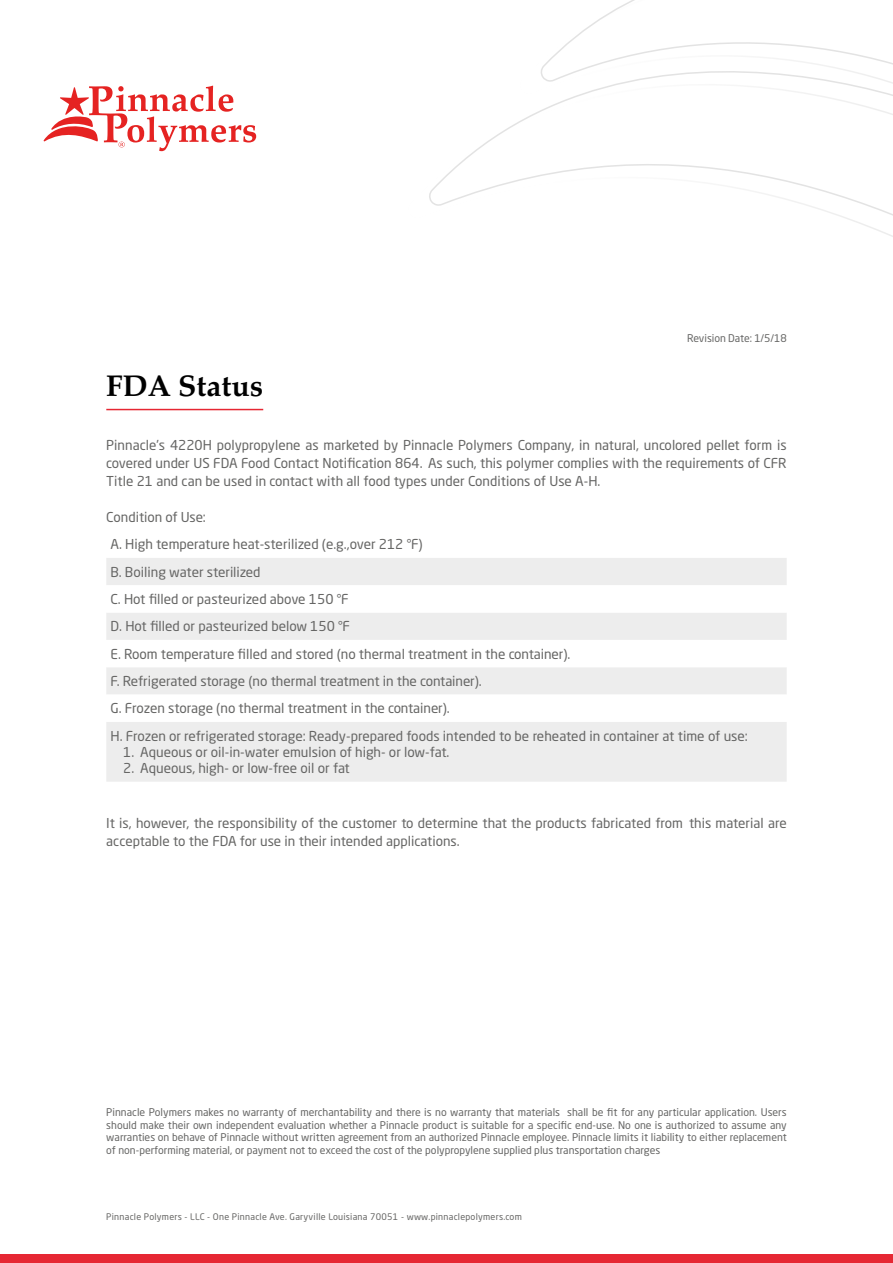
<style>
.page{position:relative;width:893px;height:1263px;background:#fff}
.page>*{position:absolute;margin:0;border:0;box-sizing:border-box;transform-origin:0 0}
.t1{font:700 30px "Palatino";color:#000}
.t2{font:13.5px/27.3px "Neo Sans Pro";color:#666665}
.t3{font:10.5px/12.6px "Neo Sans Pro";color:#666665;text-align:justify}
.t4{font:9px "Neo Sans Pro";letter-spacing:.025em;color:#666665}
</style>
<div class="page">
<svg style="left:44px;top:86px;width:212px;height:65px"></svg>
<svg style="left:429px;top:0;width:464px;height:237px"></svg>
<div style="left:0;top:1254px;width:893px;height:9px;background:#e62733"></div>
<hr style="left:106px;top:409px;width:157px;height:1px;background:#e62733">
<div style="left:106px;top:558px;width:681px;height:224px;background:#ededed"></div>
<svg style="left:106px;top:585px;width:681px;height:137px"></svg>
<h1 class="t1" style="left:106px;top:360px;width:158px">FDA Status</h1>
<p class="t3" style="left:687px;top:332px;width:101px">Revision Date: 1/5/18</p>
<p class="t2" style="left:106px;top:436px;width:682px;line-height:18px;text-align:justify">Pinnacle’s 4220H polypropylene as marketed by Pinnacle Polymers Company, in natural, uncolored pellet form is covered under US FDA Food Contact Notification 864. As such, this polymer complies with the requirements of CFR Title 21 and can be used in contact with all food types under Conditions of Use A-H.</p>
<p class="t2" style="left:111px;top:503px;width:639px;text-indent:-4px">Condition of Use:<br>A. High temperature heat-sterilized (e.g.,over 212 °F)<br>B. Boiling water sterilized<br>C. Hot filled or pasteurized above 150 °F<br>D. Hot filled or pasteurized below 150 °F<br>E. Room temperature filled and stored (no thermal treatment in the container).<br>F. Refrigerated storage (no thermal treatment in the container).<br>G. Frozen storage (no thermal treatment in the container).<br>H. Frozen or refrigerated storage: Ready-prepared foods intended to be reheated in container at time of use:</p>
<p class="t2" style="left:123px;top:738px;width:327px">1. Aqueous or oil-in-water emulsion of high- or low-fat.</p>
<p class="t2" style="left:123px;top:754px;width:228px">2. Aqueous, high- or low-free oil or fat</p>
<p class="t2" style="left:106px;top:814px;width:682px;line-height:18px">It is, however, the responsibility of the customer to determine that the products fabricated from this material are acceptable to the FDA for use in their intended applications.</p>
<p class="t3" style="left:106px;top:1106px;width:682px">Pinnacle Polymers makes no warranty of merchantability and there is no warranty that materials shall be fit for any particular application. Users should make their own independent evaluation whether a Pinnacle product is suitable for a specific end-use. No one is authorized to assume any warranties on behave of Pinnacle without written agreement from an authorized Pinnacle employee. Pinnacle limits it liability to either replacement of non-performing material, or payment not to exceed the cost of the polypropylene supplied plus transportation charges</p>
<p class="t4" style="left:106px;top:1211px;width:417px">Pinnacle Polymers - LLC - One Pinnacle Ave. Garyville Louisiana 70051 - www.pinnaclepolymers.com</p>
</div>
